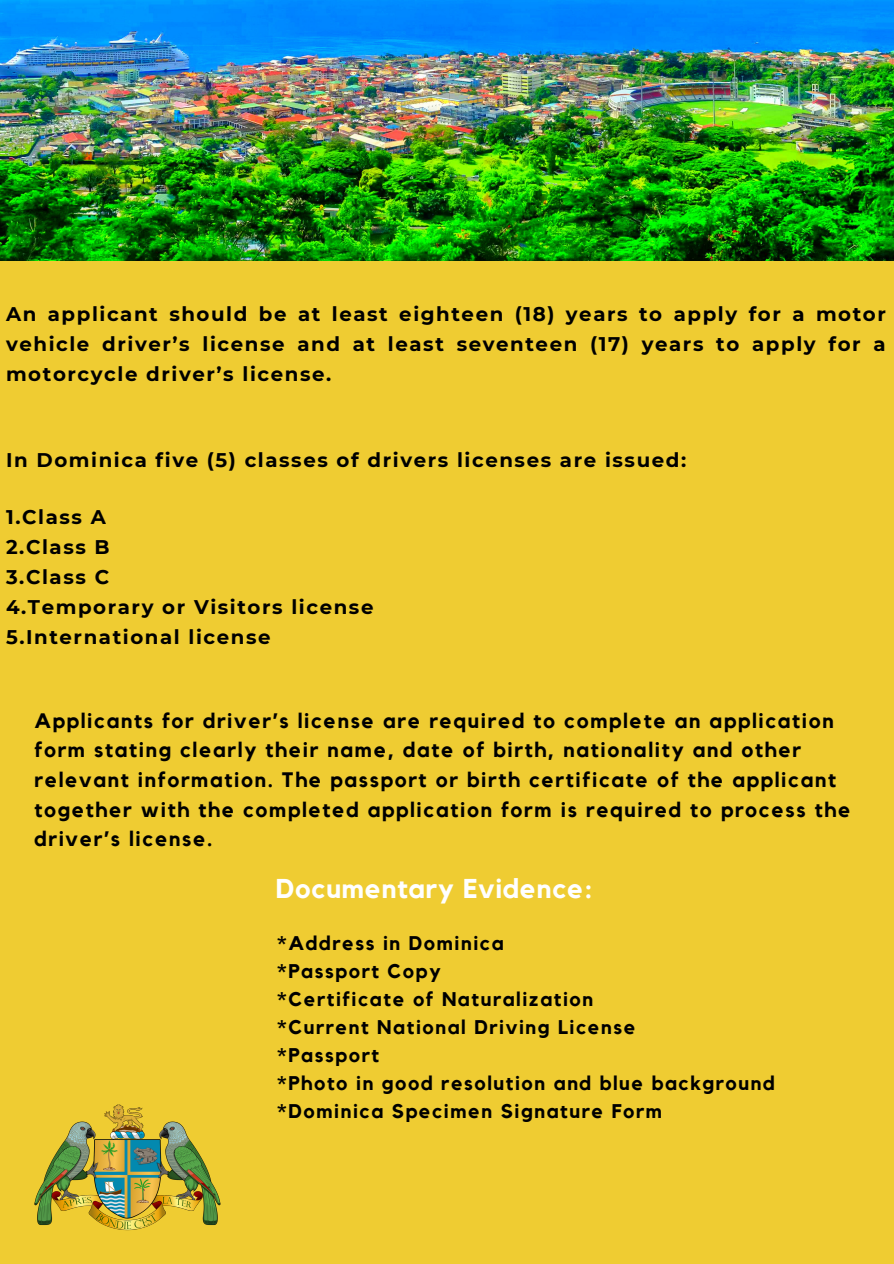
<style>
.page{position:relative;width:894px;height:1264px;background:#fff}
.page>*{position:absolute;margin:0;border:0;box-sizing:border-box;transform-origin:0 0}
.t1{font:700 27.15px "Kollektif";letter-spacing:.03em;color:#fff}
.t2{font:700 20.85px/29.5px "Kollektif";letter-spacing:.08em;color:#000}
.t3{font:700 19.8px/29.8px "Montserrat";letter-spacing:.08em;color:#000;text-align:justify}
.t4{font:700 19.8px/27.9px "Kollektif";letter-spacing:.08em;color:#000}
</style>
<div class="page">
<div style="left:0;top:0;width:893px;height:1263px;background:#efcc32"></div>
<img style="left:0;top:0;width:893px;height:260px">
<img style="left:34px;top:1104px;width:186px;height:127px">
<p class="t3" style="left:6px;top:299px;width:881px">An applicant should be at least eighteen (18) years to apply for a motor vehicle driver’s license and at least seventeen (17) years to apply for a motorcycle driver’s license.</p>
<p class="t3" style="left:6px;top:444px;width:681px">In Dominica five (5) classes of drivers licenses are issued:</p>
<p class="t3" style="left:6px;top:502px;width:369px;text-align:left">1.Class A<br>2.Class B<br>3.Class C<br>4.Temporary or Visitors license<br>5.International license</p>
<p class="t2" style="left:34px;top:706px;width:817px">Applicants for driver’s license are required to complete an application form stating clearly their name, date of birth, nationality and other relevant information. The passport or birth certificate of the applicant together with the completed application form is required to process the driver’s license.</p>
<h1 class="t1" style="left:276px;top:875px;width:318px">Documentary Evidence:</h1>
<p class="t4" style="left:277px;top:930px;width:498px">*Address in Dominica<br>*Passport Copy<br>*Certificate of Naturalization<br>*Current National Driving License<br>*Passport<br>*Photo in good resolution and blue background *Dominica Specimen Signature Form</p>
</div>
